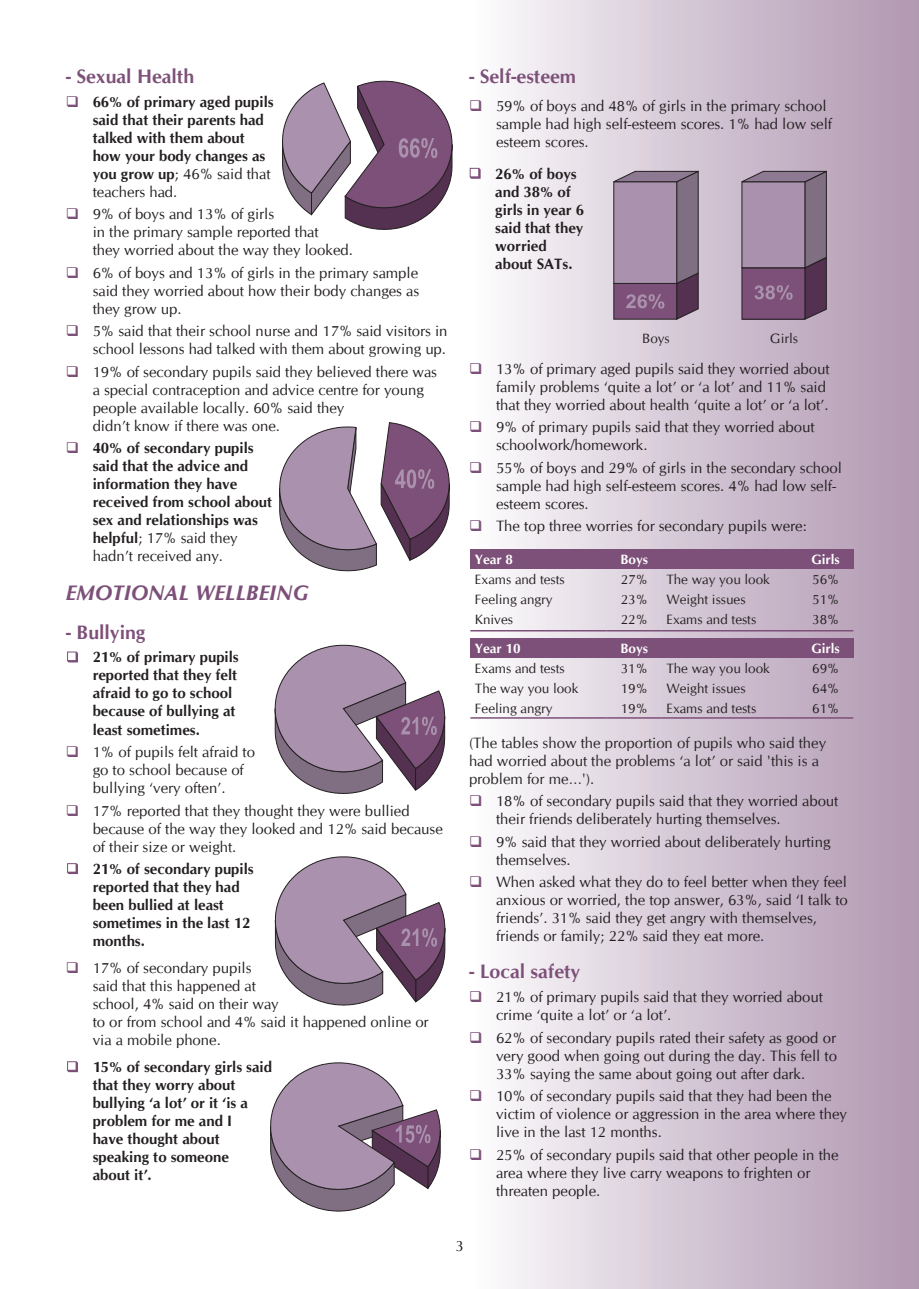
<style>
.page{position:relative;width:919px;height:1289px;background:#fff}
.page>*{position:absolute;margin:0;border:0;box-sizing:border-box;transform-origin:0 0}
.t1{font:italic 700 21px "CG Omega";color:#7d5079}
.t2{font:700 19.5px "CG Omega";color:#7d5079}
.t3{font:15px/18px "CG Omega";color:#231f20}
.t4{font:700 15px/18px "CG Omega";color:#231f20}
.t5{font:15px/18px "CG Omega";color:#262324}
.t6{font:13.5px "CG Omega";color:#231f20}
.t7{font:700 13.5px "CG Omega";color:#fff}
.s1{color:#7d5079}
.s2{font-weight:400}
</style>
<div class="page">
<img style="left:473px;top:0;width:445px;height:1288px">
<svg style="left:67px;top:651px;width:11px;height:11px"></svg>
<svg style="left:67px;top:863px;width:11px;height:11px"></svg>
<svg style="left:67px;top:1061px;width:11px;height:11px"></svg>
<svg style="left:282px;top:80px;width:170px;height:150px"></svg>
<svg style="left:279px;top:422px;width:171px;height:149px"></svg>
<svg style="left:274px;top:644px;width:171px;height:150px"></svg>
<svg style="left:275px;top:856px;width:170px;height:149px"></svg>
<svg style="left:270px;top:1062px;width:171px;height:149px"></svg>
<svg style="left:469px;top:168px;width:11px;height:11px"></svg>
<svg style="left:739px;top:170px;width:90px;height:150px;background:#896f8a"></svg>
<svg style="left:610px;top:170px;width:91px;height:150px;background:#937b95"></svg>
<div style="left:470px;top:548px;width:136px;height:20px;background:#7d5079"></div>
<div style="left:606px;top:548px;width:55px;height:20px;background:#7d5079"></div>
<div style="left:661px;top:548px;width:136px;height:20px;background:#7d5079"></div>
<div style="left:797px;top:548px;width:56px;height:20px;background:#7d5079"></div>
<hr style="left:470px;top:630px;width:136px;height:1px;background:#7d5079">
<hr style="left:606px;top:630px;width:55px;height:1px;background:#7d5079">
<hr style="left:661px;top:630px;width:136px;height:1px;background:#7d5079">
<hr style="left:797px;top:630px;width:56px;height:1px;background:#7d5079">
<div style="left:470px;top:638px;width:136px;height:20px;background:#7d5079"></div>
<div style="left:606px;top:638px;width:55px;height:20px;background:#7d5079"></div>
<div style="left:661px;top:638px;width:136px;height:20px;background:#7d5079"></div>
<div style="left:797px;top:638px;width:56px;height:20px;background:#7d5079"></div>
<hr style="left:470px;top:717px;width:136px;height:1px;background:#7d5079">
<hr style="left:606px;top:717px;width:55px;height:1px;background:#7d5079">
<hr style="left:661px;top:717px;width:136px;height:1px;background:#7d5079">
<hr style="left:797px;top:717px;width:56px;height:1px;background:#7d5079">
<h2 class="t2" style="left:66px;top:68px;width:130px">- Sexual Health</h2>
<p class="t4" style="left:93px;top:94px;width:182px;text-indent:-27px"><span class="s1">❑</span> 66% of primary aged pupils said that their parents had talked with them about how your body changes as you grow up<span class="s2">; 46% said that teachers had.</span></p>
<p class="t3" style="left:93px;top:206px;width:262px;text-indent:-27px"><span class="s1">❑</span> 9% of boys and 13% of girls<br>in the primary sample reported that<br>they worried about the way they looked.</p>
<p class="t3" style="left:93px;top:265px;width:328px;text-align:justify;text-indent:-27px"><span class="s1">❑</span> 6% of boys and 13% of girls in the primary sample said they worried about how their body changes as they grow up.</p>
<p class="t3" style="left:66px;top:323px;width:383px;text-align:right"><span class="s1">❑</span> 5% said that their school nurse and 17% said visitors in school lessons had talked with them about growing up.</p>
<p class="t3" style="left:93px;top:364px;width:346px;text-indent:-27px"><span class="s1">❑</span> 19% of secondary pupils said they believed there was a special contraception and advice centre for young people available locally. 60% said they<br>didn’t know if there was one.</p>
<p class="t4" style="left:93px;top:440px;width:181px;text-indent:-27px"><span class="s1">❑</span> 40% of secondary pupils said that the advice and information they have received from school about sex and relationships was helpful<span class="s2">; 17% said they hadn’t received any.</span></p>
<h1 class="t1" style="left:66px;top:584px;width:244px">EMOTIONAL WELLBEING</h1>
<h2 class="t2" style="left:66px;top:624px;width:81px">- Bullying</h2>
<p class="t4" style="left:93px;top:649px;width:148px">21% of primary pupils reported that they felt afraid to go to school because of bullying at least sometimes.</p>
<p class="t3" style="left:93px;top:744px;width:164px;text-indent:-27px"><span class="s1">❑</span> 1% of pupils felt afraid to go to school because of bullying ‘very often’.</p>
<p class="t3" style="left:93px;top:802px;width:351px;text-indent:-27px"><span class="s1">❑</span> 17% reported that they thought they were bullied because of the way they looked and 12% said because of their size or weight.</p>
<p class="t4" style="left:93px;top:861px;width:162px">21% of secondary pupils reported that they had been bullied at least sometimes in the last 12 months.</p>
<p class="t3" style="left:93px;top:960px;width:337px;text-indent:-27px"><span class="s1">❑</span> 17% of secondary pupils<br>said that this happened at<br>school, 4% said on their way<br>to or from school and 4% said it happened online or via a mobile phone.</p>
<p class="t4" style="left:93px;top:1059px;width:181px">15% of secondary girls said that they worry about bullying ‘a lot’ or it ‘is a problem for me and I<br>have thought about speaking to someone<br>about it’.</p>
<h2 class="t2" style="left:469px;top:68px;width:108px">- Self-esteem</h2>
<p class="t3" style="left:496px;top:98px;width:337px;text-indent:-27px"><span class="s1">❑</span> 59% of boys and 48% of girls in the primary school sample had high self-esteem scores. 1% had low self esteem scores.</p>
<p class="t4" style="left:495px;top:166px;width:90px">26% of boys and 38% of girls in year 6 said that they worried about SATs.</p>
<p class="t6" style="left:642px;top:333px;width:29px">Boys</p>
<p class="t6" style="left:770px;top:333px;width:29px">Girls</p>
<p class="t3" style="left:496px;top:361px;width:335px;text-indent:-27px"><span class="s1">❑</span> 13% of primary aged pupils said they worried about family problems ‘quite a lot’ or ‘a lot’ and 11% said that they worried about health ‘quite a lot’ or ‘a lot’.</p>
<p class="t3" style="left:496px;top:419px;width:320px;text-indent:-27px"><span class="s1">❑</span> 9% of primary pupils said that they worried about schoolwork/homework.</p>
<p class="t3" style="left:496px;top:460px;width:347px;text-indent:-27px"><span class="s1">❑</span> 55% of boys and 29% of girls in the secondary school sample had high self-esteem scores. 4% had low self&shy;esteem scores.</p>
<p class="t3" style="left:469px;top:518px;width:339px"><span class="s1">❑</span> The top three worries for secondary pupils were:</p>
<p class="t7" style="left:475px;top:553px;width:40px">Year 8</p>
<p class="t7" style="left:620px;top:553px;width:29px">Boys</p>
<p class="t7" style="left:811px;top:553px;width:30px">Girls</p>
<p class="t6" style="left:475px;top:573px;width:91px">Exams and tests</p>
<p class="t6" style="left:620px;top:573px;width:28px">27%</p>
<p class="t6" style="left:666px;top:573px;width:105px">The way you look</p>
<p class="t6" style="left:812px;top:573px;width:28px">56%</p>
<p class="t6" style="left:475px;top:593px;width:79px">Feeling angry</p>
<p class="t6" style="left:620px;top:593px;width:28px">23%</p>
<p class="t6" style="left:666px;top:593px;width:81px">Weight issues</p>
<p class="t6" style="left:812px;top:593px;width:28px">51%</p>
<p class="t6" style="left:475px;top:613px;width:40px">Knives</p>
<p class="t6" style="left:620px;top:613px;width:28px">22%</p>
<p class="t6" style="left:666px;top:613px;width:91px">Exams and tests</p>
<p class="t6" style="left:812px;top:613px;width:28px">38%</p>
<p class="t7" style="left:475px;top:643px;width:47px">Year 10</p>
<p class="t7" style="left:620px;top:643px;width:29px">Boys</p>
<p class="t7" style="left:811px;top:643px;width:30px">Girls</p>
<p class="t6" style="left:475px;top:663px;width:91px">Exams and tests</p>
<p class="t6" style="left:620px;top:663px;width:28px">31%</p>
<p class="t6" style="left:666px;top:663px;width:105px">The way you look</p>
<p class="t6" style="left:812px;top:663px;width:28px">69%</p>
<p class="t6" style="left:475px;top:683px;width:105px">The way you look</p>
<p class="t6" style="left:620px;top:683px;width:28px">19%</p>
<p class="t6" style="left:666px;top:683px;width:81px">Weight issues</p>
<p class="t6" style="left:812px;top:683px;width:28px">64%</p>
<p class="t6" style="left:475px;top:703px;width:79px">Feeling angry</p>
<p class="t6" style="left:620px;top:703px;width:28px">19%</p>
<p class="t6" style="left:666px;top:703px;width:91px">Exams and tests</p>
<p class="t6" style="left:812px;top:703px;width:28px">61%</p>
<p class="t5" style="left:469px;top:734px;width:358px">(The tables show the proportion of pupils who said they had worried about the problems ‘a lot’ or said 'this is a problem for me…').</p>
<p class="t3" style="left:496px;top:793px;width:344px;text-indent:-27px"><span class="s1">❑</span> 18% of secondary pupils said that they worried about their friends deliberately hurting themselves.</p>
<p class="t3" style="left:496px;top:833px;width:336px;text-indent:-27px"><span class="s1">❑</span> 9% said that they worried about deliberately hurting themselves.</p>
<p class="t3" style="left:496px;top:874px;width:353px;text-indent:-27px"><span class="s1">❑</span> When asked what they do to feel better when they feel anxious or worried, the top answer, 63%, said ‘I talk to friends’. 31% said they get angry with themselves, friends or family; 22% said they eat more.</p>
<h2 class="t2" style="left:469px;top:963px;width:113px">- Local safety</h2>
<p class="t3" style="left:496px;top:989px;width:328px;text-indent:-27px"><span class="s1">❑</span> 21% of primary pupils said that they worried about crime ‘quite a lot’ or ‘a lot’.</p>
<p class="t3" style="left:496px;top:1029px;width:342px;text-align:justify;text-indent:-27px"><span class="s1">❑</span> 62% of secondary pupils rated their safety as good or very good when going out during the day. This fell to 33% saying the same about going out after dark.</p>
<p class="t3" style="left:496px;top:1088px;width:352px;text-indent:-27px"><span class="s1">❑</span> 10% of secondary pupils said that they had been the victim of violence or aggression in the area where they live in the last 12 months.</p>
<p class="t3" style="left:496px;top:1146px;width:344px;text-indent:-27px"><span class="s1">❑</span> 25% of secondary pupils said that other people in the area where they live carry weapons to frighten or threaten people.</p>
<p class="t3" style="left:455px;top:1237px;width:10px">3</p>
</div>
